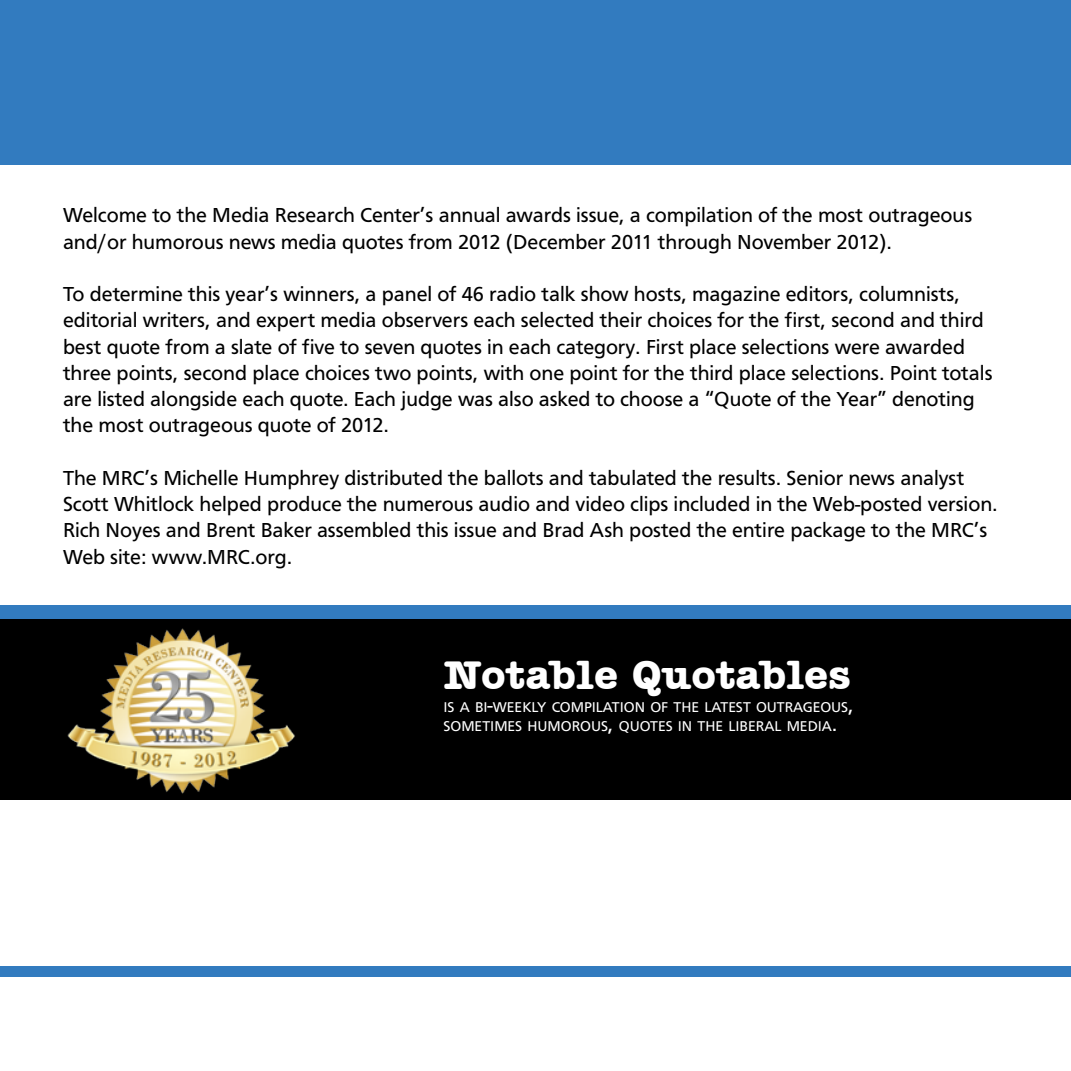
<style>
.page{position:relative;width:1071px;height:1071px;background:#fff}
.page>*{position:absolute;margin:0;border:0;box-sizing:border-box;transform-origin:0 0}
.t1{font:700 42px "Amer Typewriter IT Cby BT";color:#fff}
.t2{font:21px/26.2px "Carto Gothic Std";color:#000}
.t3{font:14.7px/19.1px "Carto Gothic Std";color:#fff}
.s1{font-size:21px}
</style>
<div class="page">
<div style="left:0;top:605px;width:1071px;height:163px;background:#327bbf"></div>
<div style="left:0;top:620px;width:1071px;height:180px;background:#000"></div>
<img style="left:63px;top:619px;width:243px;height:175px">
<div style="left:0;top:966px;width:1071px;height:10px;background:#327bbf"></div>
<div style="left:0;top:0;width:1071px;height:164px;background:#327bbf"></div>
<p class="t2" style="left:63px;top:202px;width:911px">Welcome to the Media Research Center’s annual awards issue, a compilation of the most outrageous and/or humorous news media quotes from 2012 (December 2011 through November 2012).</p>
<p class="t2" style="left:63px;top:281px;width:931px">To determine this year’s winners, a panel of 46 radio talk show hosts, magazine editors, columnists, editorial writers, and expert media observers each selected their choices for the first, second and third best quote from a slate of five to seven quotes in each category. First place selections were awarded three points, second place choices two points, with one point for the third place selections. Point totals are listed alongside each quote. Each judge was also asked to choose a “Quote of the Year” denoting the most outrageous quote of 2012.</p>
<p class="t2" style="left:63px;top:465px;width:936px">The MRC’s Michelle Humphrey distributed the ballots and tabulated the results. Senior news analyst Scott Whitlock helped produce the numerous audio and video clips included in the Web-posted version.<br>Rich Noyes and Brent Baker assembled this issue and Brad Ash posted the entire package to the MRC’s Web site: www.MRC.org.</p>
<h1 class="t1" style="left:444px;top:648px;width:409px">Notable Quotables</h1>
<p class="t3" style="left:444px;top:697px;width:412px">IS A BI<span class="s1">-</span>WEEKLY COMPILATION OF THE LATEST OUTRAGEOUS<span class="s1">,<br></span>SOMETIMES HUMOROUS<span class="s1">,</span> QUOTES IN THE LIBERAL MEDIA<span class="s1">.</span></p>
</div>
